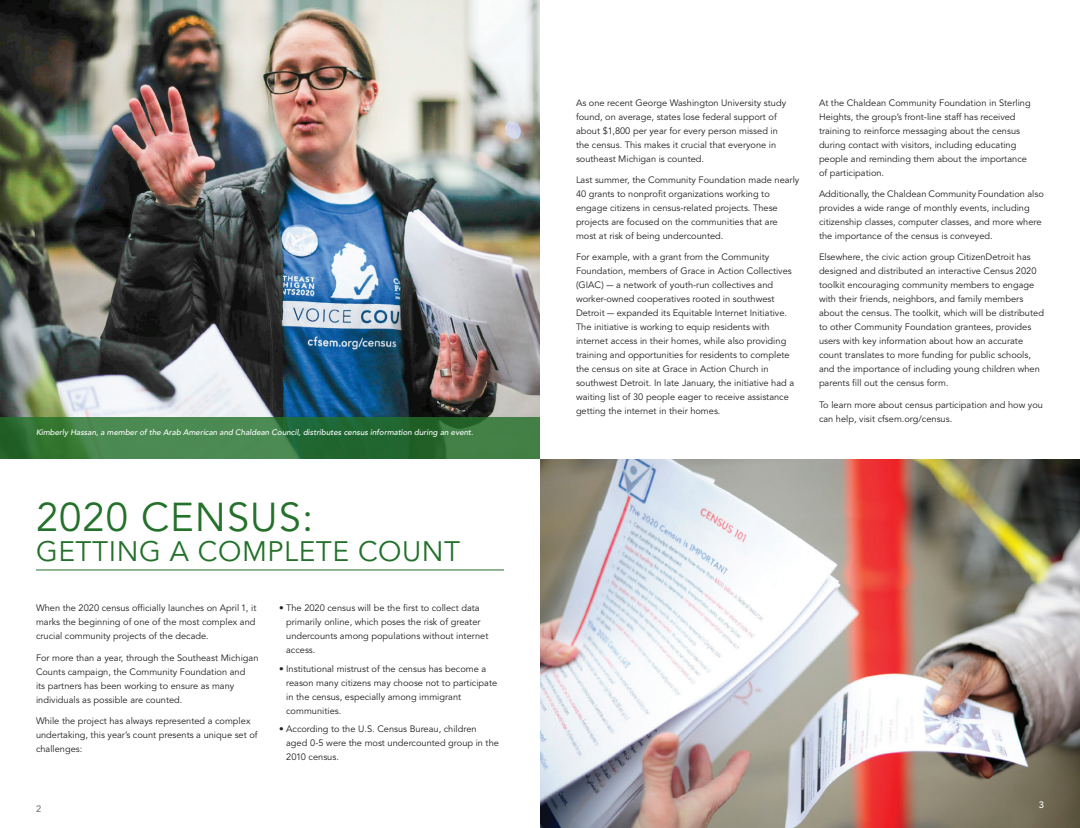
<style>
.page{position:relative;width:1080px;height:828px;background:#fff}
.page>*{position:absolute;margin:0;border:0;box-sizing:border-box;transform-origin:0 0}
.t1{font:40px "Avenir LT Std";letter-spacing:.025em;color:#23712a}
.t2{font:28px "Avenir LT Std";letter-spacing:.02em;color:#23712a}
.t3{font:9.2px/14px "Avenir LT Std";color:#231f20}
.CF_Main_Body_1{font:500 9.2px "Avenir LT Std";color:#fff}
.CF_Main_Body_1-2{font:500 9.2px "Avenir LT Std";color:#7f776f}
.t4{font:italic 500 8px "Avenir LT Std";color:#fff}
</style>
<div class="page">
<img style="left:540px;top:459px;width:540px;height:369px">
<img style="left:0;top:0;width:540px;height:417px">
<svg style="left:0;top:417px;width:540px;height:42px;background:#387840"></svg>
<hr style="left:36px;top:570px;width:468px;height:1px;background:#23712a">
<p class="t4" style="left:36px;top:428px;width:439px">Kimberly Hassan, a member of the Arab American and Chaldean Council, distributes census information during an event.</p>
<p class="t1" style="left:36px;top:494px;width:279px">2020 CENSUS:</p>
<p class="t2" style="left:36px;top:535px;width:426px">GETTING A COMPLETE COUNT</p>
<p class="t3" style="left:36px;top:602px;width:222px;text-align:justify">When the 2020 census officially launches on April 1, it marks the beginning of one of the most complex and crucial community projects of the decade.</p>
<p class="t3" style="left:36px;top:651px;width:224px">For more than a year, through the Southeast Michigan Counts campaign, the Community Foundation and<br>its partners has been working to ensure as many individuals as possible are counted.</p>
<p class="t3" style="left:36px;top:714px;width:223px">While the project has always represented a complex undertaking, this year’s count presents a unique set of challenges:</p>
<p class="CF_Main_Body_1-2" style="left:36px;top:804px;width:7px">2</p>
<p class="t3" style="left:286px;top:602px;width:204px;text-indent:-7px">• The 2020 census will be the first to collect data primarily online, which poses the risk of greater undercounts among populations without internet access.</p>
<p class="t3" style="left:286px;top:662px;width:213px;text-indent:-7px">• Institutional mistrust of the census has become a reason many citizens may choose not to participate in the census, especially among immigrant communities.</p>
<p class="t3" style="left:286px;top:723px;width:214px;text-indent:-7px">• According to the U.S. Census Bureau, children aged 0-5 were the most undercounted group in the<br>2010 census.</p>
<p class="t3" style="left:576px;top:96px;width:212px">As one recent George Washington University study found, on average, states lose federal support of about $1,800 per year for every person missed in the census. This makes it crucial that everyone in southeast Michigan is counted.</p>
<p class="t3" style="left:576px;top:173px;width:225px">Last summer, the Community Foundation made nearly 40 grants to nonprofit organizations working to engage citizens in census-related projects. These projects are focused on the communities that are most at risk of being undercounted.</p>
<p class="t3" style="left:576px;top:250px;width:220px">For example, with a grant from the Community Foundation, members of Grace in Action Collectives (GIAC) — a network of youth-run collectives and worker-owned cooperatives rooted in southwest Detroit — expanded its Equitable Internet Initiative.<br>The initiative is working to equip residents with internet access in their homes, while also providing training and opportunities for residents to complete the census on site at Grace in Action Church in southwest Detroit. In late January, the initiative had a waiting list of 30 people eager to receive assistance getting the internet in their homes.</p>
<p class="t3" style="left:819px;top:96px;width:213px">At the Chaldean Community Foundation in Sterling Heights, the group’s front-line staff has received training to reinforce messaging about the census during contact with visitors, including educating people and reminding them about the importance of participation.</p>
<p class="t3" style="left:819px;top:187px;width:226px">Additionally, the Chaldean Community Foundation also provides a wide range of monthly events, including citizenship classes, computer classes, and more where the importance of the census is conveyed.</p>
<p class="t3" style="left:819px;top:250px;width:226px">Elsewhere, the civic action group CitizenDetroit has designed and distributed an interactive Census 2020 toolkit encouraging community members to engage with their friends, neighbors, and family members about the census. The toolkit, which will be distributed to other Community Foundation grantees, provides users with key information about how an accurate count translates to more funding for public schools, and the importance of including young children when parents fill out the census form.</p>
<p class="t3" style="left:819px;top:398px;width:226px">To learn more about census participation and how you can help, visit cfsem.org/census.</p>
<p class="CF_Main_Body_1" style="left:1039px;top:800px;width:7px">3</p>
</div>
